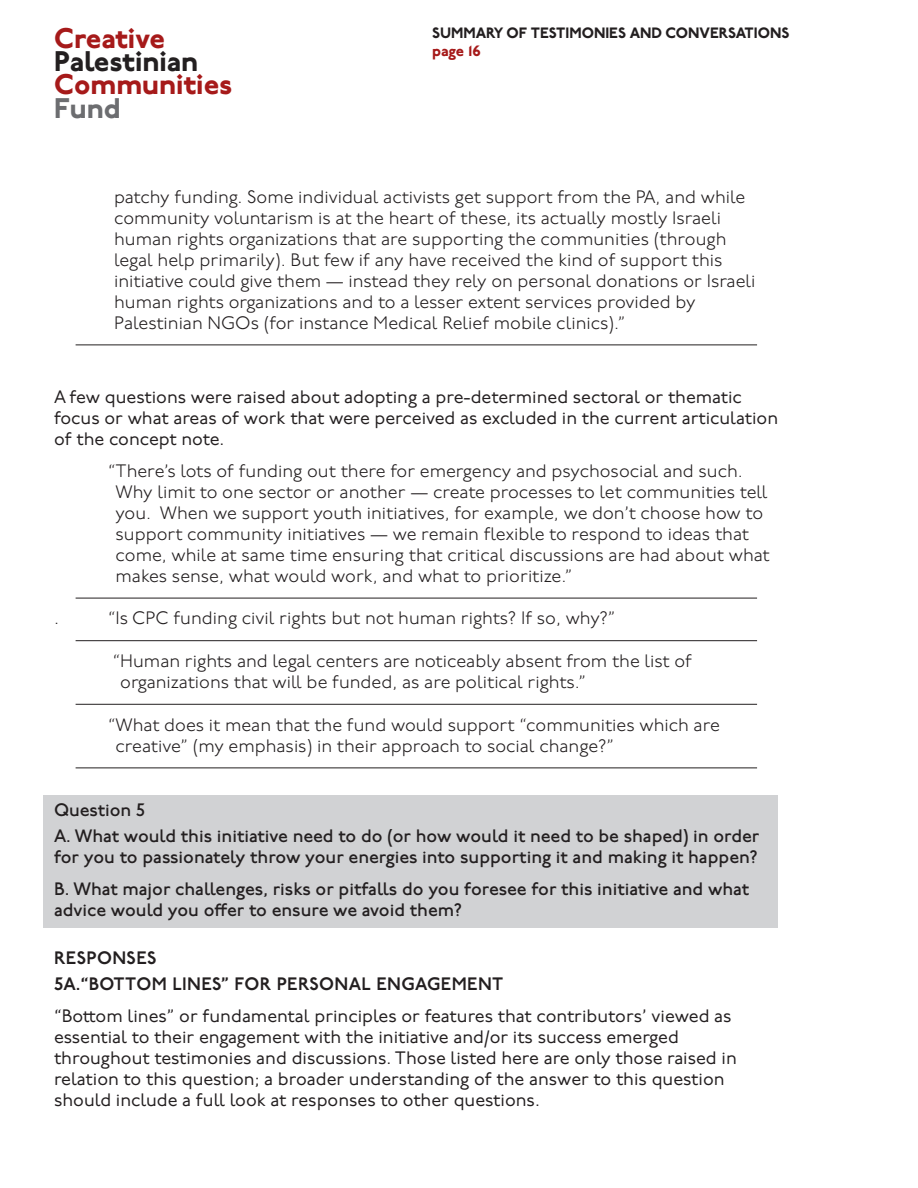
<style>
.page{position:relative;width:918px;height:1188px;background:#fff}
.page>*{position:absolute;margin:0;border:0;box-sizing:border-box;transform-origin:0 0}
.t1{font:800 28.35px "P22 Underground Pro";color:#a61a1a}
.t2{font:800 28.35px "P22 Underground Pro";color:#231f20}
.t3{font:800 28.35px "P22 Underground Pro";color:#6c6d70}
.t4{font:300 18px/21px "P22 Underground Pro";color:#231f20}
.t5{font:18px/21px "P22 Underground Pro";color:#231f20}
.t6{font:500 18px/26.4px "P22 Underground Pro";color:#231f20}
.t7{font:600 18px/26.4px "P22 Underground Pro";letter-spacing:.02em;color:#231f20}
.t8{font:800 15px "P22 Underground Pro";color:#231f20}
.t9{font:800 15px "P22 Underground Pro";color:#a61a1a}
</style>
<div class="page">
<div style="left:43px;top:795px;width:735px;height:133px;background:#d1d2d4"></div>
<hr style="left:76px;top:345px;width:681px;height:1px;background:#231f20">
<hr style="left:76px;top:598px;width:681px;height:1px;background:#231f20">
<hr style="left:76px;top:640px;width:681px;height:1px;background:#231f20">
<hr style="left:76px;top:704px;width:681px;height:1px;background:#231f20">
<hr style="left:76px;top:768px;width:681px;height:1px;background:#231f20">
<h1 class="t1" style="left:54px;top:17px;width:113px">Creative</h1>
<h1 class="t2" style="left:54px;top:40px;width:146px">Palestinian</h1>
<h1 class="t1" style="left:54px;top:63px;width:180px">Communities</h1>
<h1 class="t3" style="left:54px;top:86px;width:68px">Fund</h1>
<p class="t8" style="left:432px;top:22px;width:359px">SUMMARY OF TESTIMONIES AND CONVERSATIONS</p>
<p class="t9" style="left:432px;top:40px;width:50px">page 16</p>
<p class="t4" style="left:114px;top:185px;width:643px">patchy funding. Some individual activists get support from the PA, and while community voluntarism is at the heart of these, its actually mostly Israeli human rights organizations that are supporting the communities (through legal help primarily). But few if any have received the kind of support this initiative could give them — instead they rely on personal donations or Israeli human rights organizations and to a lesser extent services provided by Palestinian NGOs (for instance Medical Relief mobile clinics).”</p>
<p class="t5" style="left:54px;top:386px;width:726px">A few questions were raised about adopting a pre-determined sectoral or thematic focus or what areas of work that were perceived as excluded in the current articulation of the concept note.</p>
<p class="t4" style="left:116px;top:460px;width:656px;text-indent:-8px">“There’s lots of funding out there for emergency and psychosocial and such.<br>Why limit to one sector or another — create processes to let communities tell you. When we support youth initiatives, for example, we don’t choose how to support community initiatives — we remain flexible to respond to ideas that come, while at same time ensuring that critical discussions are had about what makes sense, what would work, and what to prioritize.”</p>
<p class="t4" style="left:54px;top:607px;width:7px">.</p>
<p class="t4" style="left:108px;top:607px;width:509px">“Is CPC funding civil rights but not human rights? If so, why?”</p>
<p class="t4" style="left:120px;top:650px;width:573px;text-indent:-8px">“Human rights and legal centers are noticeably absent from the list of organizations that will be funded, as are political rights.”</p>
<p class="t4" style="left:116px;top:713px;width:606px;text-indent:-8px">“What does it mean that the fund would support “communities which are creative” (my emphasis) in their approach to social change?”</p>
<p class="t6" style="left:54px;top:796px;width:707px">Question 5<br>A. What would this initiative need to do (or how would it need to be shaped) in order</p>
<p class="t6" style="left:54px;top:841px;width:705px;line-height:31.8px">for you to passionately throw your energies into supporting it and making it happen?<br>B. What major challenges, risks or pitfalls do you foresee for this initiative and what</p>
<p class="t6" style="left:54px;top:896px;width:409px">advice would you offer to ensure we avoid them?</p>
<p class="t7" style="left:54px;top:945px;width:451px">RESPONSES<br>5A.“BOTTOM LINES” FOR PERSONAL ENGAGEMENT</p>
<p class="t5" style="left:54px;top:1005px;width:684px">“Bottom lines” or fundamental principles or features that contributors’ viewed as essential to their engagement with the initiative and/or its success emerged throughout testimonies and discussions. Those listed here are only those raised in relation to this question; a broader understanding of the answer to this question should include a full look at responses to other questions.</p>
</div>
